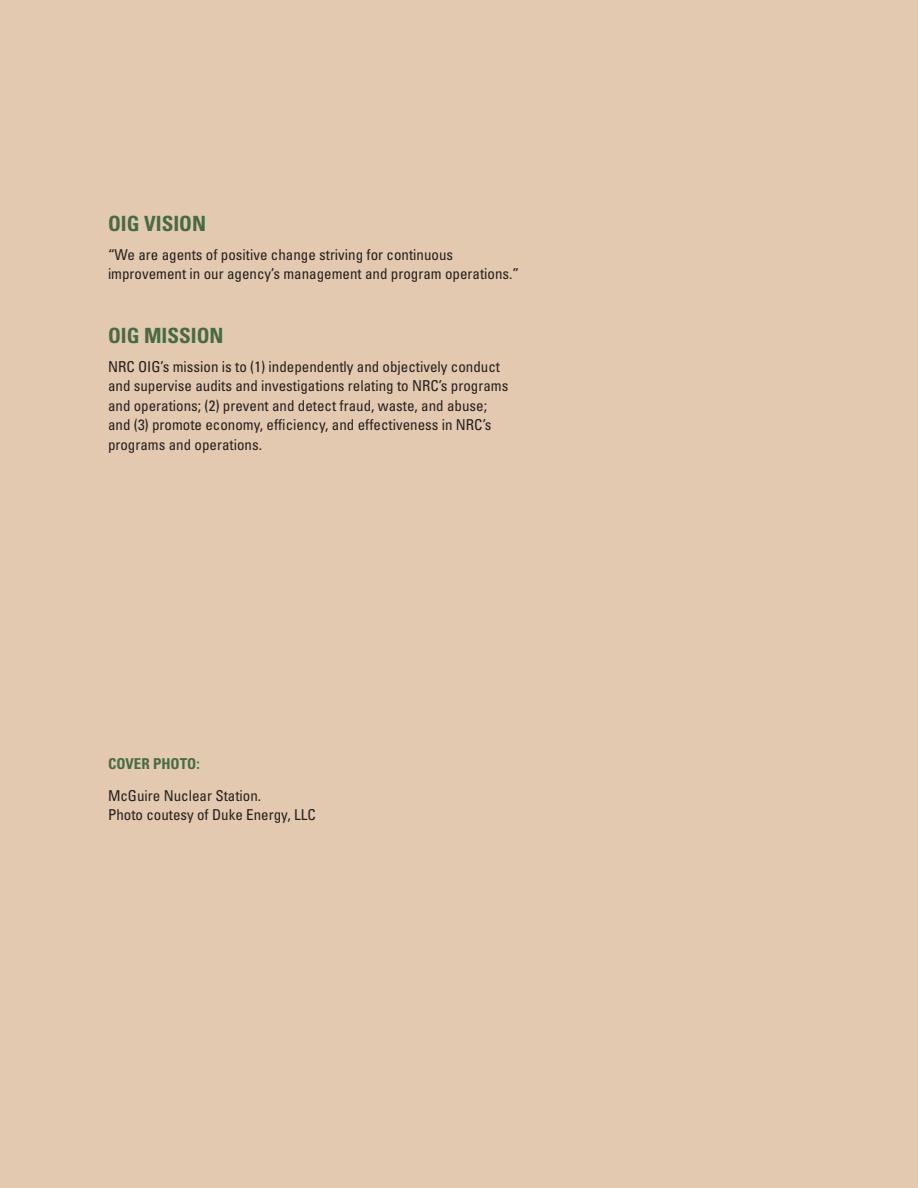
<style>
.page{position:relative;width:918px;height:1188px;background:#e3c9af}
.page>*{position:absolute;margin:0;border:0;box-sizing:border-box;transform-origin:0 0}
.t1{font:700 condensed 21px "Univers LT Std";color:#486a46}
.t2{font:condensed 15px/19.5px "Univers LT Std";color:#231f20}
.t3{font:700 condensed 15px "Univers LT Std";color:#486a46}
</style>
<div class="page">
<h1 class="t1" style="left:108px;top:211px;width:100px">OIG VISION</h1>
<p class="t2" style="left:108px;top:244px;width:413px">“We are agents of positive change striving for continuous improvement in our agency’s management and program operations.”</p>
<h1 class="t1" style="left:108px;top:323px;width:117px">OIG MISSION</h1>
<p class="t2" style="left:108px;top:357px;width:402px">NRC OIG’s mission is to (1) independently and objectively conduct and supervise audits and investigations relating to NRC’s programs and operations; (2) prevent and detect fraud, waste, and abuse; and (3) promote economy, efficiency, and effectiveness in NRC’s programs and operations.</p>
<p class="t3" style="left:108px;top:754px;width:63px">COVER PHOTO</p>
<p class="t3" style="left:196px;top:754px;width:5px">:</p>
<p class="t2" style="left:108px;top:785px;width:209px">McGuire Nuclear Station.<br>Photo coutesy of Duke Energy, LLC</p>
</div>
